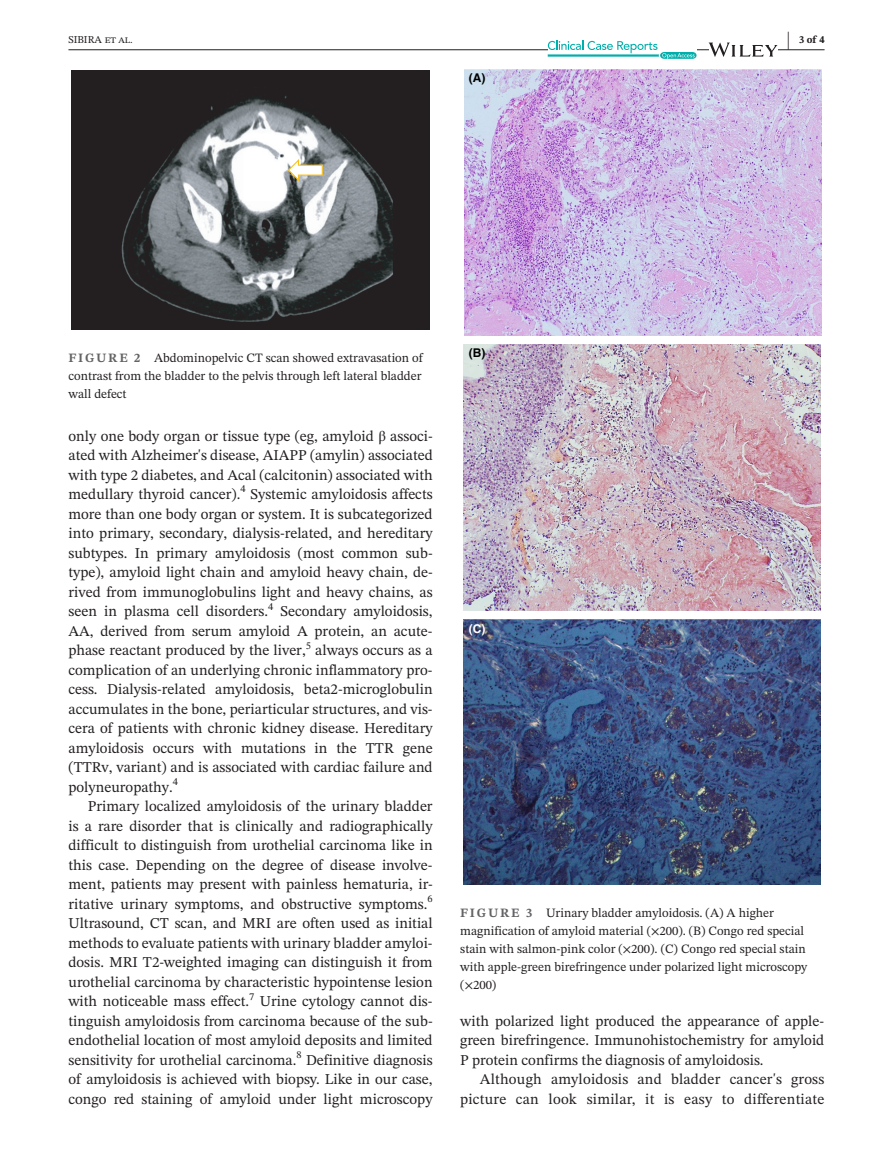
<style>
.page{position:relative;width:893px;height:1174px;background:#fff}
.page>*{position:absolute;margin:0;border:0;box-sizing:border-box;transform-origin:0 0}
.t1{font:700 21px "STIX Two Text";color:#231f20;scale:.42 1}
.t2{font:15px/19.5px "STIX Two Text";color:#231f20;text-align:justify}
.t3{font:12.75px/18px "STIX Two Text";color:#231f20;text-align:justify}
.t4{font:700 12px "Helvetica";color:#000}
.t5{font:700 12px "Helvetica";color:#fff}
.t6{font:10.5px "STIX Two Text";color:#231f20}
.t7{font:700 10.5px "STIX Two Text";color:#231f20}
.s1{font-weight:700;color:#636366}
.s2{font-family:"STIX"}
</style>
<div class="page">
<hr style="left:68px;top:49px;width:756px;height:1px;background:#231f20">
<svg style="left:548px;top:41px;width:148px;height:18px"></svg>
<svg style="left:709px;top:43px;width:68px;height:14px"></svg>
<div style="left:68px;top:70px;width:365px;height:260px;background:linear-gradient(to bottom,#fff,#fff)"></div>
<img style="left:72px;top:70px;width:357px;height:260px">
<svg style="left:287px;top:159px;width:36px;height:24px"></svg>
<img style="left:464px;top:70px;width:357px;height:265px">
<img style="left:464px;top:344px;width:357px;height:266px">
<img style="left:464px;top:619px;width:357px;height:266px">
<h1 class="t1" style="left:787px;top:24px;width:8px">|</h1>
<p class="t6" style="left:68px;top:32px;width:66px">SIBIRA et al.</p>
<p class="t7" style="left:799px;top:32px;width:27px">3 of 4</p>
<p class="t4" style="left:469px;top:70px;width:18px">(A)</p>
<p class="t3" style="left:68px;top:349px;width:356px"><span class="s1">FIGURE 2</span> Abdominopelvic CT scan showed extravasation of contrast from the bladder to the pelvis through left lateral bladder wall defect</p>
<p class="t2" style="left:68px;top:426px;width:366px">only one body organ or tissue type (eg, amyloid <span class="s2">β</span> associ&shy;ated with Alzheimer's disease, AIAPP (amylin) associated with type 2 diabetes, and Acal (calcitonin) associated with medullary thyroid cancer).</p>
<p class="t6" style="left:240px;top:481px;width:7px">4</p>
<p class="t2" style="left:68px;top:484px;width:366px;text-indent:182px">Systemic amyloidosis affects more than one body organ or system. It is subcategorized into primary, secondary, dialysis-related, and hereditary subtypes. In primary amyloidosis (most common sub&shy;type), amyloid light chain and amyloid heavy chain, de&shy;rived from immunoglobulins light and heavy chains, as seen in plasma cell disorders.</p>
<p class="t6" style="left:268px;top:598px;width:7px">4</p>
<p class="t2" style="left:68px;top:601px;width:366px;text-indent:212px">Secondary amyloidosis, AA, derived from serum amyloid A protein, an acute&shy;phase reactant produced by the liver,</p>
<p class="t6" style="left:306px;top:637px;width:7px">5</p>
<p class="t2" style="left:68px;top:640px;width:366px;text-indent:247px">always occurs as a complication of an underlying chronic inflammatory pro&shy;cess. Dialysis-related amyloidosis, beta2-microglobulin accumulates in the bone, periarticular structures, and vis&shy;cera of patients with chronic kidney disease. Hereditary amyloidosis occurs with mutations in the TTR gene (TTRv, variant) and is associated with cardiac failure and polyneuropathy.</p>
<p class="t6" style="left:173px;top:774px;width:7px">4</p>
<p class="t2" style="left:68px;top:796px;width:366px;text-indent:20px">Primary localized amyloidosis of the urinary bladder is a rare disorder that is clinically and radiographically difficult to distinguish from urothelial carcinoma like in this case. Depending on the degree of disease involve&shy;ment, patients may present with painless hematuria, ir&shy;ritative urinary symptoms, and obstructive symptoms.</p>
<p class="t6" style="left:427px;top:891px;width:7px">6</p>
<p class="t2" style="left:68px;top:913px;width:366px">Ultrasound, CT scan, and MRI are often used as initial methods to evaluate patients with urinary bladder amyloi&shy;dosis. MRI T2-weighted imaging can distinguish it from urothelial carcinoma by characteristic hypointense lesion with noticeable mass effect.</p>
<p class="t6" style="left:249px;top:988px;width:7px">7</p>
<p class="t2" style="left:68px;top:991px;width:366px;text-indent:191px">Urine cytology cannot dis&shy;tinguish amyloidosis from carcinoma because of the sub&shy;endothelial location of most amyloid deposits and limited sensitivity for urothelial carcinoma.</p>
<p class="t6" style="left:296px;top:1047px;width:7px">8</p>
<p class="t2" style="left:68px;top:1050px;width:366px;text-indent:238px">Definitive diagnosis of amyloidosis is achieved with biopsy. Like in our case, congo red staining of amyloid under light microscopy</p>
<p class="t4" style="left:469px;top:345px;width:18px">(B)</p>
<p class="t5" style="left:469px;top:621px;width:18px">(C)</p>
<p class="t3" style="left:460px;top:903px;width:349px;text-align:left"><span class="s1">FIGURE 3</span> Urinary bladder amyloidosis. (A) A higher magnification of amyloid material (×200). (B) Congo red special stain with salmon-pink color (×200). (C) Congo red special stain with apple-green birefringence under polarized light microscopy (×200)</p>
<p class="t2" style="left:460px;top:1011px;width:366px">with polarized light produced the appearance of apple&shy;green birefringence. Immunohistochemistry for amyloid P protein confirms the diagnosis of amyloidosis.</p>
<p class="t2" style="left:460px;top:1069px;width:366px;text-align:right">Although amyloidosis and bladder cancer's gross picture can look similar, it is easy to differentiate</p>
</div>
